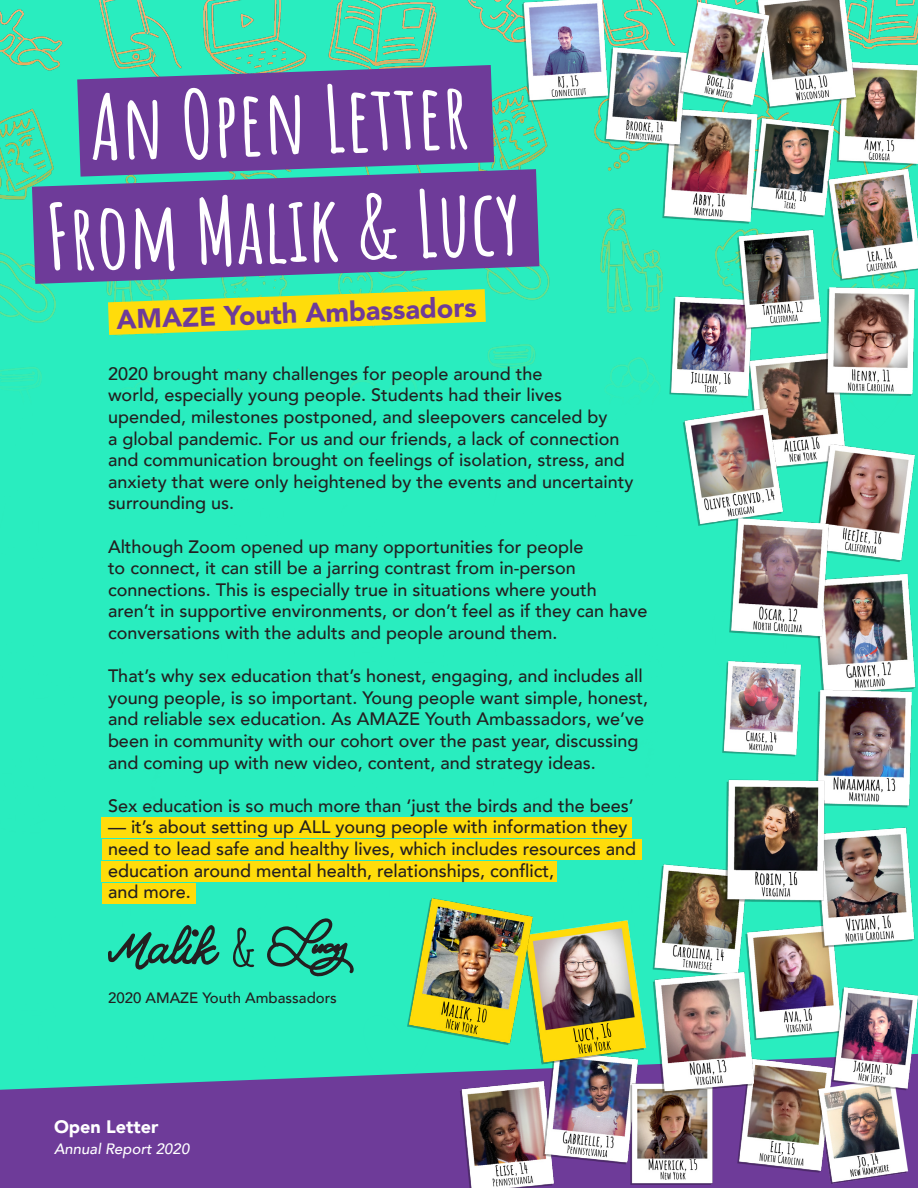
<style>
.page{position:relative;width:918px;height:1188px;background:#fff}
.page>*{position:absolute;margin:0;border:0;box-sizing:border-box;transform-origin:0 0}
.t1{font:700 90px "Amatic SC";color:#fff}
.t2{font:900 27px "Avenir";color:#6e3b99}
.t3{font:500 18px/21.6px "Avenir";color:#231f20}
.t4{font:900 18px "Avenir";color:#fff}
.t5{font:500 15px "Avenir";color:#231f20}
.t6{font:italic 500 15px "Avenir";color:#fff}
</style>
<div class="page">
<div style="left:0;top:0;width:918px;height:1054px;background:#29edbf"></div>
<svg style="left:108px;top:289px;width:378px;height:46px;background:#c1e03e"></svg>
<svg style="left:0;top:1054px;width:918px;height:134px;background:#5f60a0"></svg>
<img style="left:646px;top:108px;width:128px;height:122px">
<img style="left:733px;top:347px;width:128px;height:128px">
<img style="left:846px;top:55px;width:72px;height:110px">
<img style="left:761px;top:922px;width:94px;height:122px">
<img style="left:590px;top:41px;width:111px;height:111px">
<img style="left:638px;top:858px;width:123px;height:108px">
<img style="left:707px;top:654px;width:90px;height:109px">
<img style="left:731px;top:1054px;width:88px;height:123px">
<img style="left:446px;top:1076px;width:122px;height:112px">
<img style="left:529px;top:1069px;width:108px;height:101px">
<img style="left:797px;top:566px;width:121px;height:114px">
<img style="left:803px;top:440px;width:115px;height:126px">
<img style="left:807px;top:284px;width:111px;height:121px">
<img style="left:654px;top:290px;width:115px;height:114px">
<img style="left:806px;top:1075px;width:112px;height:111px">
<img style="left:738px;top:114px;width:108px;height:108px">
<img style="left:815px;top:165px;width:103px;height:119px">
<img style="left:742px;top:0;width:128px;height:114px">
<img style="left:611px;top:1074px;width:120px;height:114px">
<img style="left:637px;top:966px;width:134px;height:134px">
<img style="left:796px;top:680px;width:122px;height:137px">
<img style="left:671px;top:405px;width:124px;height:125px">
<img style="left:711px;top:510px;width:135px;height:136px">
<img style="left:507px;top:0;width:117px;height:108px">
<img style="left:724px;top:225px;width:110px;height:110px">
<img style="left:797px;top:821px;width:121px;height:134px">
<img style="left:704px;top:770px;width:142px;height:142px">
<img style="left:819px;top:983px;width:99px;height:111px">
<img style="left:671px;top:0;width:108px;height:108px">
<img style="left:507px;top:915px;width:154px;height:154px">
<svg style="left:77px;top:65px;width:417px;height:104px;background:#694a9b"></svg>
<svg style="left:32px;top:169px;width:507px;height:115px;background:#65549d"></svg>
<svg style="left:265px;top:917px;width:90px;height:60px;background:#27b694"></svg>
<svg style="left:108px;top:925px;width:111px;height:45px;background:#26aa8b"></svg>
<img style="left:396px;top:898px;width:148px;height:147px">
<svg style="left:233px;top:928px;width:21px;height:39px"></svg>
<div style="left:102px;top:818px;width:530px;height:20px;background:#ffdc0b"></div>
<div style="left:102px;top:839px;width:540px;height:21px;background:#ffdc0b"></div>
<div style="left:102px;top:861px;width:455px;height:21px;background:#ffdc0b"></div>
<div style="left:102px;top:883px;width:93px;height:20px;background:#ffdc0b"></div>
<p class="t1" style="left:88px;top:59px;width:381px;rotate:-2deg">An Open Letter</p>
<p class="t1" style="left:44px;top:168px;width:477px;rotate:-2deg">From Malik &amp; Lucy</p>
<p class="t2" style="left:116px;top:297px;width:362px;rotate:-2deg">AMAZE Youth Ambassadors</p>
<p class="t3" style="left:108px;top:362px;width:436px">2020 brought many challenges for people around the</p>
<p class="t3" style="left:108px;top:383px;width:456px">world, especially young people. Students had their lives</p>
<p class="t3" style="left:108px;top:405px;width:527px">upended, milestones postponed, and sleepovers canceled by<br>a global pandemic. For us and our friends, a lack of connection and communication brought on feelings of isolation, stress, and anxiety that were only heightened by the events and uncertainty surrounding us.</p>
<p class="t3" style="left:108px;top:535px;width:541px">Although Zoom opened up many opportunities for people<br>to connect, it can still be a jarring contrast from in-person connections. This is especially true in situations where youth aren’t in supportive environments, or don’t feel as if they can have conversations with the adults and people around them.</p>
<p class="t3" style="left:108px;top:664px;width:542px">That’s why sex education that’s honest, engaging, and includes all young people, is so important. Young people want simple, honest, and reliable sex education. As AMAZE Youth Ambassadors, we’ve been in community with our cohort over the past year, discussing and coming up with new video, content, and strategy ideas.</p>
<p class="t3" style="left:108px;top:794px;width:527px">Sex education is so much more than ‘just the birds and the bees’</p>
<p class="t3" style="left:108px;top:815px;width:530px">— it’s about setting up ALL young people with information they need to lead safe and healthy lives, which includes resources and education around mental health, relationships, conflict,</p>
<p class="t3" style="left:108px;top:880px;width:84px">and more.</p>
<p class="t5" style="left:108px;top:984px;width:230px">2020 AMAZE Youth Ambassadors</p>
<p class="t4" style="left:54px;top:1111px;width:106px">Open Letter</p>
<p class="t6" style="left:54px;top:1139px;width:137px">Annual Report 2020</p>
</div>
